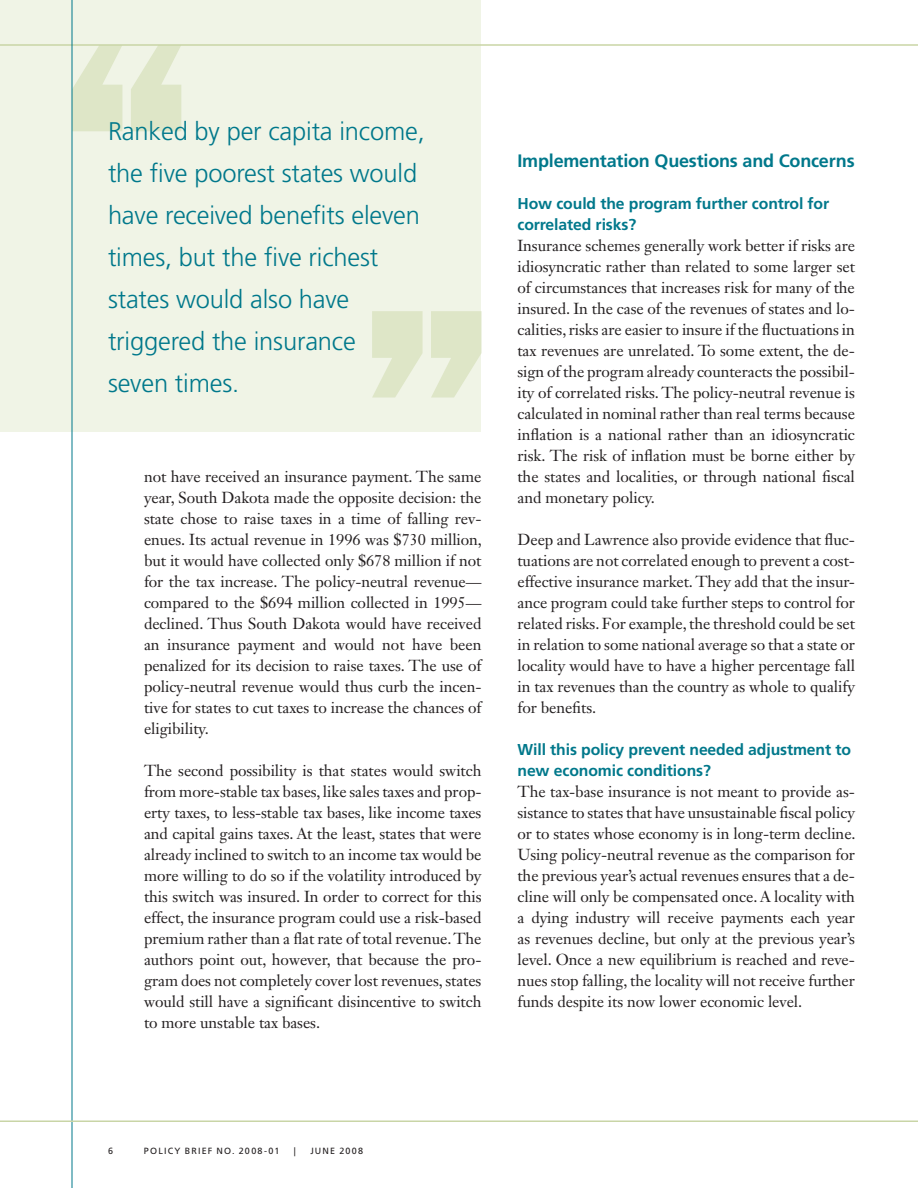
<style>
.page{position:relative;width:918px;height:1188px;background:#fff}
.page>*{position:absolute;margin:0;border:0;box-sizing:border-box;transform-origin:0 0}
._01_brief___pullquot{font:300 25.5px/42px "Frutiger LT Std";letter-spacing:-.005em;color:#00788b}
._00_subhead_12_bf{font:700 18px "Frutiger LT Std";letter-spacing:-.01em;color:#00788b}
._00_body_10_5_14{font:15.75px/21px "Janson Text LT Std";letter-spacing:-.005em;color:#231f20;text-align:justify}
._00_subhead_10_5_bf{font:700 15.75px/21px "Frutiger LT Std";letter-spacing:-.005em;color:#00788b}
.t1{font:9px "Frutiger LT Std";letter-spacing:.125em;color:#231f20}
</style>
<div class="page">
<div style="left:0;top:0;width:482px;height:432px;background:#f0f4e6"></div>
<svg style="left:73px;top:46px;width:108px;height:85px"></svg>
<svg style="left:372px;top:311px;width:109px;height:87px"></svg>
<hr style="left:0;top:44px;width:918px;height:2px;background:#c9d5a6">
<hr style="left:72px;top:0;width:1px;height:1188px;background:#00788b">
<hr style="left:0;top:1120px;width:918px;height:2px;background:#c9d5a6">
<p class="_01_brief___pullquot" style="left:108px;top:110px;width:318px">Ranked by per capita income, the five poorest states would have received benefits eleven times, but the five richest states would also have triggered the insurance<br>seven times.</p>
<p class="_00_body_10_5_14" style="left:144px;top:465px;width:340px">not have received an insurance payment. The same year, South Dakota made the opposite decision: the state chose to raise taxes in a time of falling rev&shy;enues. Its actual revenue in 1996 was $730 million, but it would have collected only $678 million if not for the tax increase. The policy-neutral revenue— compared to the $694 million collected in 1995— declined. Thus South Dakota would have received an insurance payment and would not have been penalized for its decision to raise taxes. The use of policy-neutral revenue would thus curb the incen&shy;tive for states to cut taxes to increase the chances of eligibility.</p>
<p class="_00_body_10_5_14" style="left:144px;top:759px;width:339px">The second possibility is that states would switch from more-stable tax bases, like sales taxes and prop&shy;erty taxes, to less-stable tax bases, like income taxes and capital gains taxes. At the least, states that were already inclined to switch to an income tax would be more willing to do so if the volatility introduced by this switch was insured. In order to correct for this effect, the insurance program could use a risk-based premium rather than a flat rate of total revenue. The authors point out, however, that because the pro&shy;gram does not completely cover lost revenues, states would still have a significant disincentive to switch to more unstable tax bases.</p>
<p class="_00_subhead_12_bf" style="left:518px;top:150px;width:339px">Implementation Questions and Concerns</p>
<p class="_00_subhead_10_5_bf" style="left:518px;top:193px;width:313px">How could the program further control for correlated risks?</p>
<p class="_00_body_10_5_14" style="left:518px;top:234px;width:339px">Insurance schemes generally work better if risks are idiosyncratic rather than related to some larger set of circumstances that increases risk for many of the insured. In the case of the revenues of states and lo&shy;calities, risks are easier to insure if the fluctuations in tax revenues are unrelated. To some extent, the de&shy;sign of the program already counteracts the possibil&shy;ity of correlated risks. The policy-neutral revenue is calculated in nominal rather than real terms because inflation is a national rather than an idiosyncratic risk. The risk of inflation must be borne either by the states and localities, or through national fiscal and monetary policy.</p>
<p class="_00_body_10_5_14" style="left:518px;top:528px;width:339px">Deep and Lawrence also provide evidence that fluc&shy;tuations are not correlated enough to prevent a cost&shy;effective insurance market. They add that the insur&shy;ance program could take further steps to control for related risks. For example, the threshold could be set in relation to some national average so that a state or locality would have to have a higher percentage fall in tax revenues than the country as whole to qualify for benefits.</p>
<p class="_00_subhead_10_5_bf" style="left:518px;top:739px;width:335px">Will this policy prevent needed adjustment to new economic conditions?</p>
<p class="_00_body_10_5_14" style="left:518px;top:780px;width:340px">The tax-base insurance is not meant to provide as&shy;sistance to states that have unsustainable fiscal policy or to states whose economy is in long-term decline.<br>Using policy-neutral revenue as the comparison for the previous year’s actual revenues ensures that a de&shy;cline will only be compensated once. A locality with a dying industry will receive payments each year as revenues decline, but only at the previous year’s level. Once a new equilibrium is reached and reve&shy;nues stop falling, the locality will not receive further funds despite its now lower economic level.</p>
<p class="t1" style="left:144px;top:1145px;width:137px">POLICY bri ef NO. 2008-01</p>
<p class="t1" style="left:294px;top:1145px;width:3px">|</p>
<p class="t1" style="left:310px;top:1145px;width:54px">JUNE2008</p>
</div>
